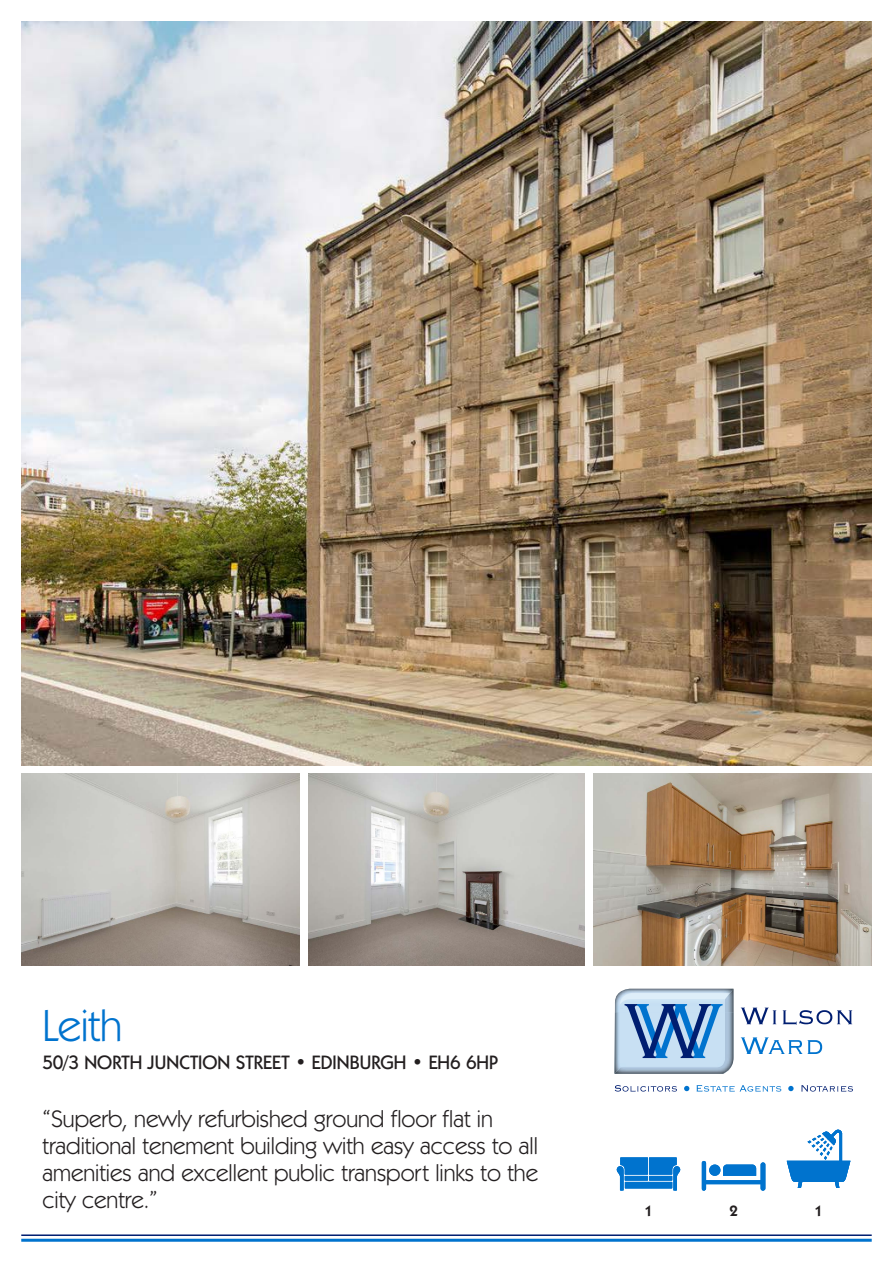
<style>
.page{position:relative;width:893px;height:1263px;background:#fff}
.page>*{position:absolute;margin:0;border:0;box-sizing:border-box;transform-origin:0 0}
.Address_1{font:45px "Kabel IT Cby BT";letter-spacing:-.01em;color:#0073ce}
.Strapline{font:24px/27px "Kabel IT Cby BT";color:#231f20}
.Address_2{font:500 19.5px "Kabel IT Cby BT";color:#231f20}
.t1{font:600 15px "Kabel IT Cby BT";color:#231f20}
</style>
<div class="page">
<svg style="left:741px;top:1008px;width:35px;height:16px"></svg>
<svg style="left:783px;top:1010px;width:69px;height:15px"></svg>
<svg style="left:741px;top:1037px;width:81px;height:17px"></svg>
<svg style="left:615px;top:1085px;width:62px;height:7px"></svg>
<svg style="left:696px;top:1085px;width:85px;height:7px"></svg>
<svg style="left:801px;top:1085px;width:52px;height:7px"></svg>
<img style="left:628px;top:988px;width:106px;height:1px">
<svg style="left:614px;top:989px;width:120px;height:85px;background:#8fb0d2"></svg>
<svg style="left:684px;top:1086px;width:5px;height:5px"></svg>
<svg style="left:788px;top:1086px;width:6px;height:5px"></svg>
<hr style="left:21px;top:1234px;width:851px;height:2px;background:#001e71">
<hr style="left:21px;top:1239px;width:851px;height:3px;background:#0073ce">
<svg style="left:617px;top:1157px;width:63px;height:34px;background:#318ed7"></svg>
<svg style="left:702px;top:1161px;width:63px;height:30px"></svg>
<svg style="left:787px;top:1130px;width:63px;height:58px"></svg>
<img style="left:21px;top:21px;width:851px;height:744px">
<img style="left:21px;top:774px;width:279px;height:191px">
<img style="left:593px;top:774px;width:279px;height:191px">
<img style="left:308px;top:774px;width:277px;height:191px">
<p class="Address_1" style="left:43px;top:997px;width:81px">Leith</p>
<p class="Address_2" style="left:43px;top:1050px;width:457px">50/3 NORTH JUNCTION STREET • EDINBURGH • EH6 6HP</p>
<p class="Strapline" style="left:43px;top:1105px;width:497px">“Superb, newly refurbished ground floor flat in traditional tenement building with easy access to all amenities and excellent public transport links to the city centre.”</p>
<p class="t1" style="left:644px;top:1201px;width:10px">1</p>
<p class="t1" style="left:729px;top:1201px;width:10px">2</p>
<p class="t1" style="left:814px;top:1201px;width:10px">1</p>
</div>
